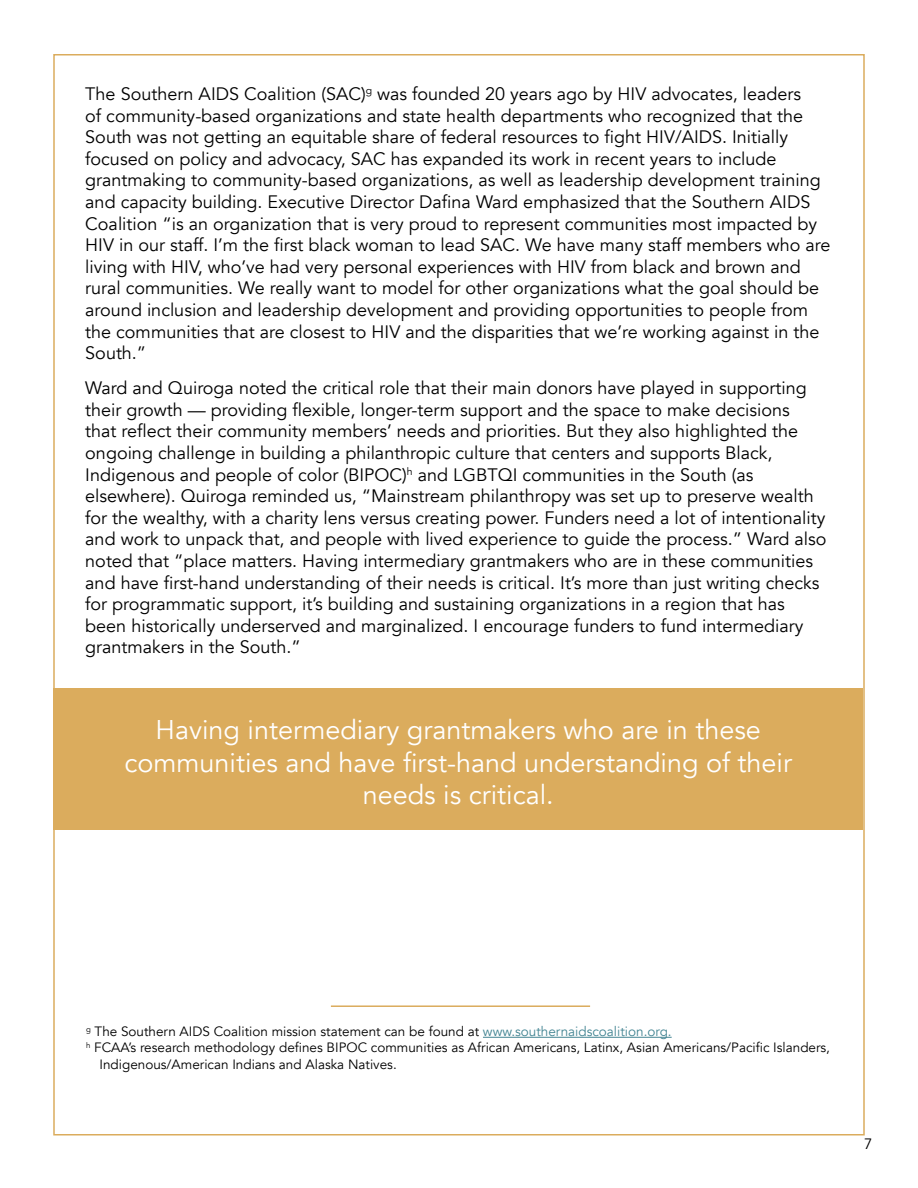
<style>
.page{position:relative;width:918px;height:1188px;background:#fff}
.page>*{position:absolute;margin:0;border:0;box-sizing:border-box;transform-origin:0 0}
.t1{font:27px/32.4px "Avenir";color:#fff;text-align:center}
.t2{font:18px/21.6px "Avenir";color:#000}
.t3{font:15px "Avenir";color:#000}
.t4{font:13.5px "Avenir";color:#000}
.s1{color:#428492}
</style>
<div class="page">
<div style="left:53px;top:688px;width:810px;height:142px;background:#dbac5d"></div>
<hr style="left:483px;top:1037px;width:189px;height:1px;background:#428492">
<hr style="left:331px;top:1005px;width:259px;height:2px;background:#dbac5d">
<p class="t2" style="left:85px;top:83px;width:747px">The Southern AIDS Coalition (SAC)<sup>g</sup> was founded 20 years ago by HIV advocates, leaders<br>of community-based organizations and state health departments who recognized that the South was not getting an equitable share of federal resources to fight HIV/AIDS. Initially focused on policy and advocacy, SAC has expanded its work in recent years to include grantmaking to community-based organizations, as well as leadership development training and capacity building. Executive Director Dafina Ward emphasized that the Southern AIDS Coalition “is an organization that is very proud to represent communities most impacted by HIV in our staff. I’m the first black woman to lead SAC. We have many staff members who are living with HIV, who’ve had very personal experiences with HIV from black and brown and rural communities. We really want to model for other organizations what the goal should be around inclusion and leadership development and providing opportunities to people from the communities that are closest to HIV and the disparities that we’re working against in the South.”</p>
<p class="t2" style="left:85px;top:378px;width:743px">Ward and Quiroga noted the critical role that their main donors have played in supporting their growth — providing flexible, longer-term support and the space to make decisions<br>that reflect their community members’ needs and priorities. But they also highlighted the ongoing challenge in building a philanthropic culture that centers and supports Black, Indigenous and people of color (BIPOC)<sup>h</sup> and LGBTQI communities in the South (as elsewhere). Quiroga reminded us, “Mainstream philanthropy was set up to preserve wealth for the wealthy, with a charity lens versus creating power. Funders need a lot of intentionality and work to unpack that, and people with lived experience to guide the process.” Ward also noted that “place matters. Having intermediary grantmakers who are in these communities and have first-hand understanding of their needs is critical. It’s more than just writing checks for programmatic support, it’s building and sustaining organizations in a region that has been historically underserved and marginalized. I encourage funders to fund intermediary grantmakers in the South.”</p>
<h1 class="t1" style="left:125px;top:714px;width:669px">Having intermediary grantmakers who are in these communities and have first-hand understanding of their needs is critical.</h1>
<p class="t4" style="left:86px;top:1024px;width:587px"><sup>g</sup> The Southern AIDS Coalition mission statement can be found at <span class="s1">www.southernaidscoalition.org.</span></p>
<p class="t4" style="left:86px;top:1040px;width:746px"><sup>h</sup> FCAA’s research methodology defines BIPOC communities as African Americans, Latinx, Asian Americans/Pacific Islanders,</p>
<p class="t4" style="left:100px;top:1056px;width:299px">Indigenous/American Indians and Alaska Natives.</p>
<p class="t3" style="left:864px;top:1135px;width:10px">7</p>
</div>
